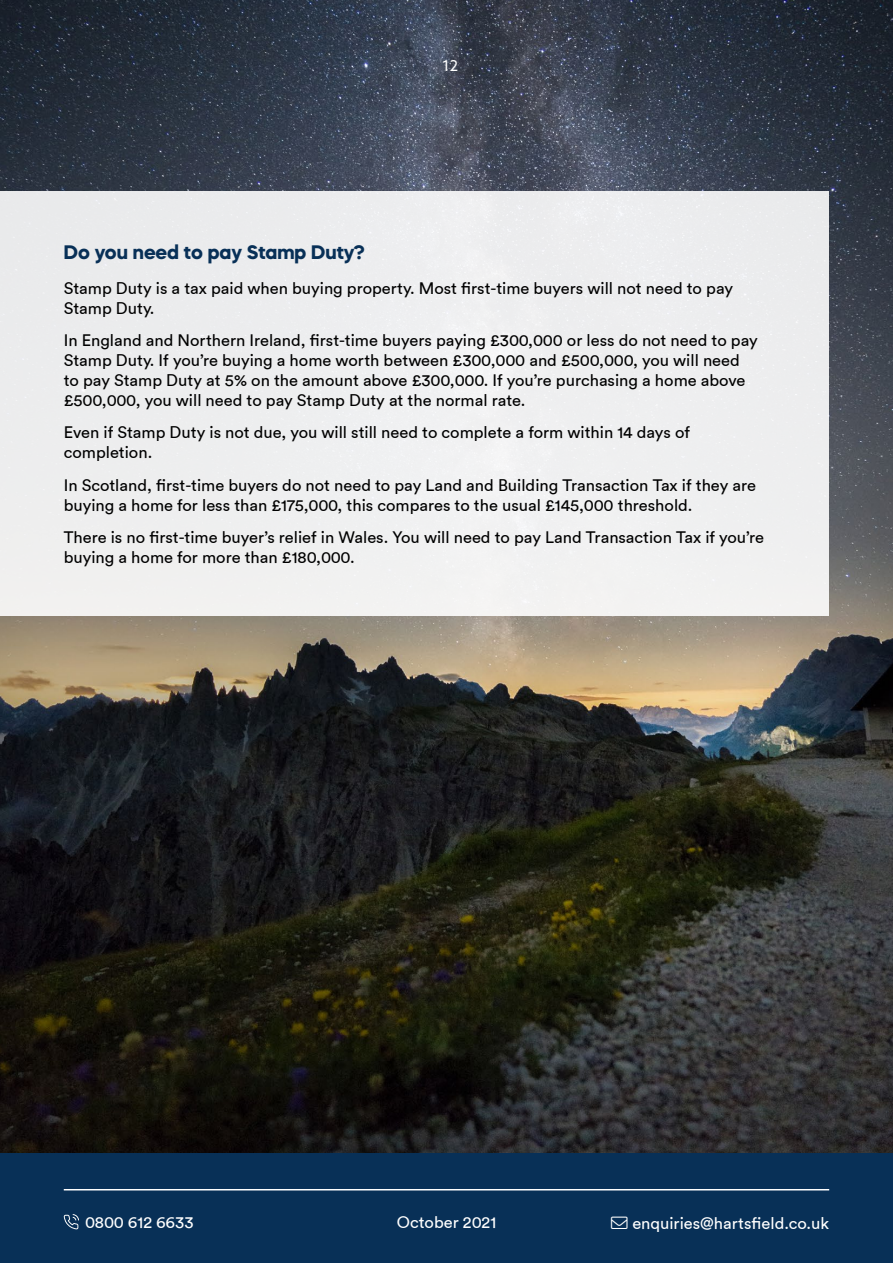
<style>
.page{position:relative;width:893px;height:1263px;background:#fff}
.page>*{position:absolute;margin:0;border:0;box-sizing:border-box;transform-origin:0 0}
.t1{font:700 19.5px "Mazzard H";color:#083057}
.t2{font:16.5px/19.8px "Circular Std";color:#000}
.t3{font:16.5px "Circular Std";color:#fff}
.t4{font:15px "Azo Sans";color:#fff}
</style>
<div class="page">
<img style="left:0;top:0;width:893px;height:1153px">
<div style="left:0;top:1153px;width:893px;height:110px;background:#083057"></div>
<hr style="left:64px;top:1189px;width:765px;height:1px;background:#fff">
<div style="left:0;top:191px;width:829px;height:425px;background:#eeeeef"></div>
<svg style="left:64px;top:1214px;width:15px;height:15px"></svg>
<p class="t1" style="left:64px;top:239px;width:303px">Do you need to pay Stamp Duty?</p>
<p class="t4" style="left:442px;top:56px;width:18px">12</p>
<p class="t2" style="left:64px;top:279px;width:671px">Stamp Duty is a tax paid when buying property. Most first-time buyers will not need to pay<br>Stamp Duty.</p>
<p class="t2" style="left:64px;top:331px;width:695px">In England and Northern Ireland, first-time buyers paying £300,000 or less do not need to pay Stamp Duty. If you’re buying a home worth between £300,000 and £500,000, you will need to pay Stamp Duty at 5% on the amount above £300,000. If you’re purchasing a home above £500,000, you will need to pay Stamp Duty at the normal rate.</p>
<p class="t2" style="left:64px;top:423px;width:628px">Even if Stamp Duty is not due, you will still need to complete a form within 14 days of completion.</p>
<p class="t2" style="left:64px;top:475px;width:694px">In Scotland, first-time buyers do not need to pay Land and Building Transaction Tax if they are buying a home for less than £175,000, this compares to the usual £145,000 threshold.</p>
<p class="t2" style="left:64px;top:528px;width:702px">There is no first-time buyer’s relief in Wales. You will need to pay Land Transaction Tax if you’re buying a home for more than £180,000.</p>
<p class="t3" style="left:85px;top:1214px;width:110px">0800 612 6633</p>
<p class="t3" style="left:397px;top:1213px;width:101px">October 2021</p>
<p class="t3" style="left:611px;top:1215px;width:219px">→ enquiries@hartsfield.co.uk</p>
</div>
